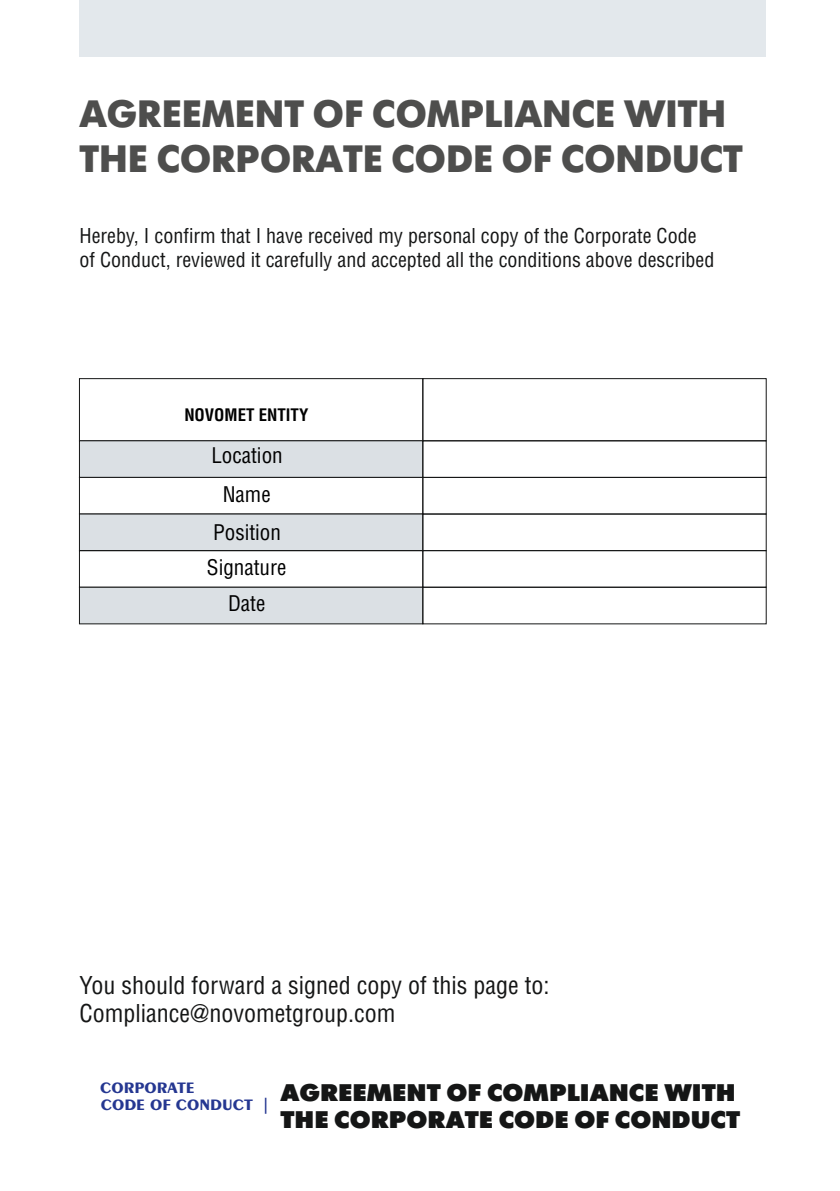
<style>
.page{position:relative;width:840px;height:1191px;background:#fff}
.page>*{position:absolute;margin:0;border:0;box-sizing:border-box;transform-origin:0 0}
.t1{font:700 38px/44.2px "Futuris C";color:#4e4e4d}
.t2{font:24px/28.2px "AG Letterica Condensed";color:#151616}
.t3{font:24px/26.8px "Futuris XG";color:#151616}
.t4{font:21px/38.4px "AG Letterica Condensed";color:#000;text-align:center}
.t5{font:20px/23.4px "AG Letterica Condensed";color:#151616}
.t6{font:700 16.8px "AG Letterica Condensed";color:#000}
.t7{font:700 16px "Exotic 350 BT";color:#253791}
</style>
<div class="page">
<svg style="left:78px;top:378px;width:344px;height:173px"></svg>
<div style="left:79px;top:550px;width:344px;height:38px;border:1px solid #151616"></div>
<svg style="left:78px;top:586px;width:345px;height:39px"></svg>
<div style="left:422px;top:378px;width:344px;height:63px;border:1px solid #151616"></div>
<div style="left:422px;top:440px;width:344px;height:38px;border:1px solid #151616"></div>
<div style="left:422px;top:477px;width:344px;height:37px;border:1px solid #151616"></div>
<div style="left:422px;top:513px;width:344px;height:38px;border:1px solid #151616"></div>
<div style="left:422px;top:550px;width:344px;height:38px;border:1px solid #151616"></div>
<div style="left:422px;top:587px;width:344px;height:37px;border:1px solid #151616"></div>
<div style="left:79px;top:1px;width:686px;height:56px;background:#e3e8ec"></div>
<h1 class="t1" style="left:79px;top:93px;width:664px">AGREEMENT OF COMPLIANCE WITH<br>THE CORPORATE CODE OF CONDUCT</h1>
<p class="t5" style="left:79px;top:226px;width:636px">Hereby, I confirm that I have received my personal copy of the Corporate Code of Conduct, reviewed it carefully and accepted all the conditions above described</p>
<p class="t6" style="left:184px;top:407px;width:125px">NOVOMET ENTITY</p>
<p class="t4" style="left:211px;top:438px;width:73px">Location<br>Name<br>Position</p>
<p class="t4" style="left:207px;top:551px;width:81px;line-height:35.4px">Signature<br>Date</p>
<p class="t2" style="left:79px;top:973px;width:471px">You should forward a signed copy of this page to:<br>Compliance@novometgroup.com</p>
<p class="t7" style="left:100px;top:1080px;width:96px">CORPORATE</p>
<p class="t7" style="left:101px;top:1098px;width:170px">CODE OF CONDUCT |</p>
<p class="t3" style="left:280px;top:1080px;width:461px">AGREEMENT OF COMPLIANCE WITH<br>THE CORPORATE CODE OF CONDUCT</p>
</div>
